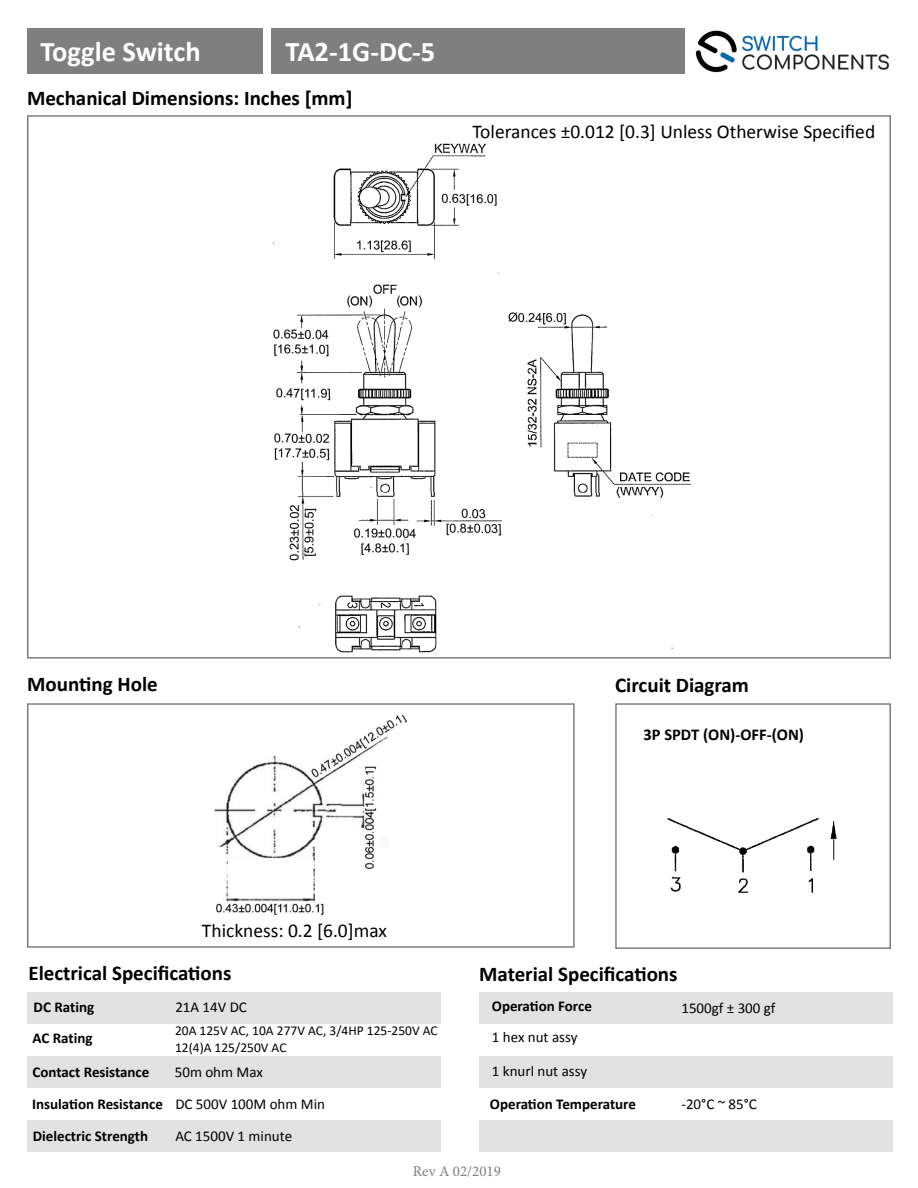
<style>
.page{position:relative;width:918px;height:1188px;background:#fff}
.page>*{position:absolute;margin:0;border:0;box-sizing:border-box;transform-origin:0 0}
.t1{font:700 28.5px "Calibri";color:#fff}
.t2{font:700 21px "Calibri";color:#000}
.t3{font:19.5px "Calibri";color:#000}
.t4{font:700 16.5px "Calibri";color:#000}
.t5{font:700 15px "Calibri";color:#000}
.t6{font:15px "Calibri";color:#000}
.t7{font:15px "Minion Pro";color:#7f7f7f}
.t8{font:13.5px/16.2px "Calibri";color:#000}
</style>
<div class="page">
<img style="left:695px;top:30px;width:194px;height:43px">
<div style="left:27px;top:29px;width:236px;height:45px;background:#7f7f7f"></div>
<div style="left:27px;top:703px;width:548px;height:245px;border:2px solid #7f7f7f"></div>
<div style="left:615px;top:703px;width:276px;height:246px;border:2px solid #7f7f7f"></div>
<div style="left:27px;top:992px;width:414px;height:31px;background:#e2e2e2"></div>
<div style="left:479px;top:992px;width:414px;height:31px;background:#e2e2e2"></div>
<div style="left:27px;top:1056px;width:414px;height:32px;background:#e2e2e2"></div>
<div style="left:479px;top:1056px;width:414px;height:32px;background:#e2e2e2"></div>
<div style="left:27px;top:1120px;width:414px;height:32px;background:#e2e2e2"></div>
<div style="left:479px;top:1120px;width:414px;height:32px;background:#e2e2e2"></div>
<div style="left:271px;top:28px;width:414px;height:46px;background:#7f7f7f"></div>
<img style="left:214px;top:716px;width:194px;height:199px">
<img style="left:667px;top:818px;width:170px;height:75px">
<img style="left:273px;top:143px;width:419px;height:510px">
<div style="left:460px;top:233px;width:18px;height:23px;background:#fff"></div>
<p class="t1" style="left:40px;top:31px;width:162px">Toggle Switch</p>
<p class="t1" style="left:286px;top:31px;width:151px">TA2-1G-DC-5</p>
<p class="t2" style="left:27px;top:83px;width:327px">Mechanical Dimensions: Inches [mm]</p>
<p class="t3" style="left:472px;top:119px;width:404px">Tolerances ±0.012 [0.3] Unless Otherwise Specified</p>
<p class="t2" style="left:27px;top:669px;width:132px">Mounting Hole</p>
<p class="t2" style="left:615px;top:671px;width:135px">Circuit Diagram</p>
<p class="t3" style="left:202px;top:919px;width:187px">Thickness: 0.2 [6.0]max</p>
<p class="t4" style="left:644px;top:722px;width:162px">3P SPDT (ON)-OFF-(ON)</p>
<p class="t2" style="left:29px;top:958px;width:205px">Electrical Specifications</p>
<p class="t2" style="left:479px;top:959px;width:200px">Material Specifications</p>
<p class="t5" style="left:34px;top:996px;width:62px">DC Rating</p>
<p class="t5" style="left:492px;top:996px;width:101px">Operation Force</p>
<p class="t6" style="left:175px;top:998px;width:73px">21A 14V DC</p>
<p class="t6" style="left:681px;top:999px;width:96px">1500gf ± 300 gf</p>
<p class="t5" style="left:32px;top:1027px;width:62px">AC Rating</p>
<p class="t8" style="left:175px;top:1022px;width:264px">20A 125V AC, 10A 277V AC, 3/4HP 125-250V AC<br>12(4)A 125/250V AC</p>
<p class="t5" style="left:33px;top:1062px;width:118px">Contact Resistance</p>
<p class="t6" style="left:175px;top:1062px;width:90px">50m ohm Max</p>
<p class="t6" style="left:492px;top:1028px;width:87px">1 hex nut assy</p>
<p class="t6" style="left:492px;top:1062px;width:97px">1 knurl nut assy</p>
<p class="t5" style="left:32px;top:1093px;width:132px">Insulation Resistance</p>
<p class="t5" style="left:33px;top:1125px;width:117px">Dielectric Strength</p>
<p class="t5" style="left:490px;top:1093px;width:148px">Operation Temperature</p>
<p class="t6" style="left:175px;top:1095px;width:151px">DC 500V 100M ohm Min</p>
<p class="t6" style="left:681px;top:1095px;width:77px">-20°C ~ 85°C</p>
<p class="t6" style="left:175px;top:1127px;width:118px">AC 1500V 1 minute</p>
<p class="t7" style="left:413px;top:1162px;width:90px">Rev A 02/2019</p>
</div>
